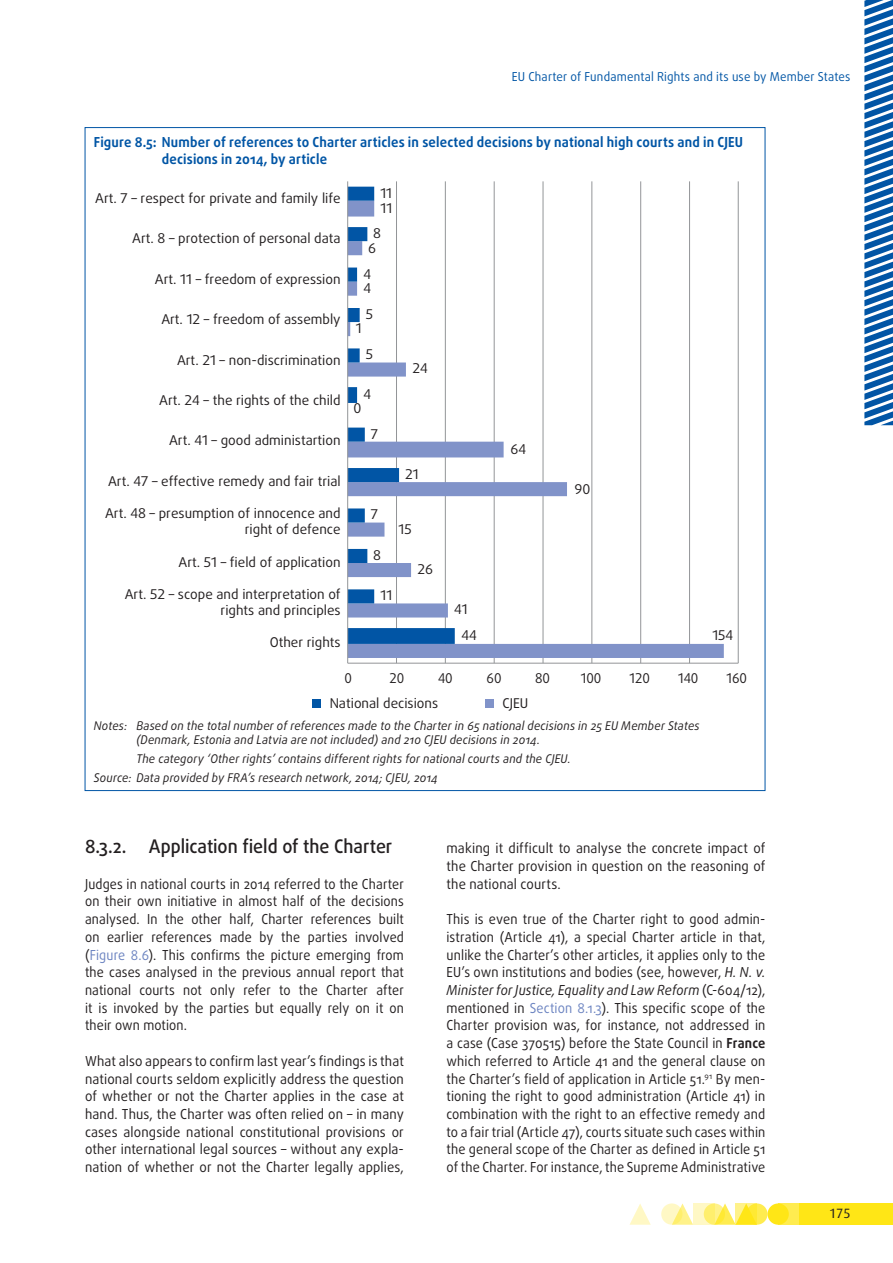
<style>
.page{position:relative;width:893px;height:1263px;background:#fff}
.page>*{position:absolute;margin:0;border:0;box-sizing:border-box;transform-origin:0 0}
.title_1_1_1{font:500 18.75px "Daxline Pro";color:#231f20;scale:.95 1}
.body{font:13.8px/17.7px "Daxline Pro";letter-spacing:.01em;color:#231f20;text-align:justify;scale:.93 1}
.body-2{font:13.8px/17.7px "Daxline Pro";letter-spacing:.01em;color:#231f20;text-align:justify;scale:.95 1}
.body-3{font:13.8px/17.7px "Daxline Pro";letter-spacing:.01em;color:#231f20;text-align:justify;scale:.92 1}
.figure_table{font:700 13.8px/16.5px "Daxline Pro";letter-spacing:.01em;color:#0155a5;scale:.95 1}
.t1{font:13.5px/16.2px "Daxline Pro";color:#231f20;text-align:right}
.t2{font:13.5px "Daxline Pro";color:#231f20;scale:.94 1}
.t3{font:13.5px "Dax";color:#231f20}
.t4{font:12.3px "Daxline Pro";letter-spacing:.015em;color:#0155a5;scale:.95 1}
.figure_note_source{font:italic 12px/14.4px "Daxline Pro";letter-spacing:.015em;color:#231f20;scale:.95 1}
.s1{color:#6c84c1}
.s2{font-style:italic}
.s3{font-weight:700}
</style>
<div class="page">
<div style="left:746px;top:1203px;width:21px;height:22px;background:#ffec50;border-radius:50%"></div>
<div style="left:778px;top:1203px;width:21px;height:22px;background:#ffec50"></div>
<div style="left:799px;top:1203px;width:94px;height:22px;background:#ffe616"></div>
<svg style="left:675px;top:1203px;width:18px;height:22px"></svg>
<svg style="left:629px;top:1204px;width:22px;height:21px"></svg>
<div style="left:767px;top:1203px;width:22px;height:22px;background:#ffe616;border-radius:50%"></div>
<svg style="left:718px;top:1203px;width:18px;height:22px"></svg>
<svg style="left:704px;top:1203px;width:21px;height:22px"></svg>
<svg style="left:661px;top:1203px;width:21px;height:22px"></svg>
<svg style="left:736px;top:1203px;width:21px;height:22px"></svg>
<svg style="left:693px;top:1203px;width:21px;height:22px"></svg>
<svg style="left:864px;top:0;width:29px;height:425px"></svg>
<hr style="left:396px;top:181px;width:1px;height:482px;background:#939598">
<hr style="left:445px;top:181px;width:1px;height:482px;background:#939598">
<hr style="left:494px;top:181px;width:1px;height:482px;background:#939598">
<hr style="left:543px;top:181px;width:1px;height:482px;background:#939598">
<hr style="left:592px;top:181px;width:1px;height:482px;background:#939598">
<hr style="left:640px;top:181px;width:1px;height:482px;background:#939598">
<hr style="left:689px;top:181px;width:1px;height:482px;background:#939598">
<hr style="left:738px;top:181px;width:1px;height:482px;background:#939598">
<svg style="left:348px;top:201px;width:376px;height:457px"></svg>
<svg style="left:348px;top:187px;width:107px;height:457px"></svg>
<hr style="left:348px;top:663px;width:390px;height:1px;background:#939598">
<hr style="left:347px;top:181px;width:1px;height:482px;background:#939598">
<div style="left:313px;top:700px;width:8px;height:8px;background:#0155a5"></div>
<div style="left:485px;top:700px;width:9px;height:8px;background:#8193c9"></div>
<p class="t4" style="left:512px;top:68px;width:358px">EU Charter of Fundamental Rights and its use by Member States</p>
<p class="figure_table" style="left:162px;top:134px;width:613px;text-indent:-68px">Figure 8.5: Number of references to Charter articles in selected decisions by national high courts and in CJEU decisions in 2014, by article</p>
<p class="t1" style="left:95px;top:190px;width:247px">Art. 7 – respect for private and family life</p>
<p class="t1" style="left:380px;top:185px;width:13px">11</p>
<p class="t1" style="left:380px;top:200px;width:13px">11</p>
<p class="t1" style="left:132px;top:230px;width:210px">Art. 8 – protection of personal data</p>
<p class="t1" style="left:373px;top:225px;width:9px">8</p>
<p class="t1" style="left:368px;top:240px;width:9px">6</p>
<p class="t1" style="left:155px;top:271px;width:187px">Art. 11 – freedom of expression</p>
<p class="t1" style="left:363px;top:266px;width:9px">4</p>
<p class="t1" style="left:363px;top:280px;width:9px">4</p>
<p class="t1" style="left:161px;top:311px;width:181px">Art. 12 – freedom of assembly</p>
<p class="t1" style="left:366px;top:306px;width:9px">5</p>
<p class="t1" style="left:356px;top:320px;width:7px">1</p>
<p class="t1" style="left:177px;top:352px;width:165px">Art. 21 – non-discrimination</p>
<p class="t1" style="left:366px;top:346px;width:9px">5</p>
<p class="t1" style="left:413px;top:360px;width:17px">24</p>
<p class="t1" style="left:159px;top:392px;width:183px">Art. 24 – the rights of the child</p>
<p class="t1" style="left:363px;top:386px;width:9px">4</p>
<p class="t1" style="left:354px;top:400px;width:9px">0</p>
<p class="t1" style="left:169px;top:432px;width:173px">Art. 41 – good administartion</p>
<p class="t1" style="left:371px;top:426px;width:9px">7</p>
<p class="t1" style="left:511px;top:441px;width:17px">64</p>
<p class="t1" style="left:108px;top:473px;width:234px">Art. 47 – effective remedy and fair trial</p>
<p class="t1" style="left:405px;top:466px;width:15px">21</p>
<p class="t1" style="left:574px;top:481px;width:17px">90</p>
<p class="t1" style="left:105px;top:505px;width:237px">Art. 48 – presumption of innocence and right of defence</p>
<p class="t1" style="left:371px;top:507px;width:9px">7</p>
<p class="t1" style="left:399px;top:521px;width:15px">15</p>
<p class="t1" style="left:179px;top:554px;width:164px">Art. 51 – field of application</p>
<p class="t1" style="left:373px;top:547px;width:9px">8</p>
<p class="t1" style="left:417px;top:561px;width:17px">26</p>
<p class="t1" style="left:125px;top:586px;width:217px">Art. 52 – scope and interpretation of rights and principles</p>
<p class="t1" style="left:380px;top:587px;width:13px">11</p>
<p class="t1" style="left:454px;top:601px;width:15px">41</p>
<p class="t1" style="left:270px;top:635px;width:72px">Other rights</p>
<p class="t1" style="left:462px;top:627px;width:17px">44</p>
<p class="t1" style="left:712px;top:627px;width:22px">154</p>
<p class="t2" style="left:345px;top:669px;width:9px">0</p>
<p class="t2" style="left:389px;top:669px;width:17px">20</p>
<p class="t2" style="left:438px;top:669px;width:17px">40</p>
<p class="t2" style="left:486px;top:669px;width:17px">60</p>
<p class="t2" style="left:535px;top:669px;width:17px">80</p>
<p class="t2" style="left:581px;top:669px;width:23px">100</p>
<p class="t2" style="left:629px;top:669px;width:23px">120</p>
<p class="t2" style="left:678px;top:669px;width:23px">140</p>
<p class="t2" style="left:726px;top:669px;width:23px">160</p>
<p class="t1" style="left:330px;top:695px;width:110px">National decisions</p>
<p class="t1" style="left:502px;top:695px;width:27px">CJEU</p>
<p class="figure_note_source" style="left:136px;top:718px;width:594px;text-indent:-43px">Notes: Based on the total number of references made to the Charter in 65 national decisions in 25 EU Member States (Denmark, Estonia and Latvia are not included) and 210 CJEU decisions in 2014.</p>
<p class="figure_note_source" style="left:136px;top:751px;width:459px">The category ‘Other rights’ contains different rights for national courts and the CJEU.</p>
<p class="figure_note_source" style="left:94px;top:770px;width:364px">Source: Data provided by FRA’s research network, 2014; CJEU, 2014</p>
<p class="title_1_1_1" style="left:85px;top:834px;width:42px">8.3.2.</p>
<p class="title_1_1_1" style="left:149px;top:834px;width:258px">Application field of the Charter</p>
<p class="body-3" style="left:85px;top:875px;width:348px">Judges in national courts in 2014 referred to the Charter on their own initiative in almost half of the decisions analysed. In the other half, Charter references built on earlier references made by the parties involved (<span class="s1">Figure 8.6</span>). This confirms the picture emerging from the cases analysed in the previous annual report that national courts not only refer to the Charter after it is invoked by the parties but equally rely on it on their own motion.</p>
<p class="body-2" style="left:85px;top:1052px;width:337px">What also appears to confirm last year’s findings is that national courts seldom explicitly address the question of whether or not the Charter applies in the case at hand. Thus, the Charter was often relied on – in many cases alongside national constitutional provisions or other international legal sources – without any expla&shy;nation of whether or not the Charter legally applies,</p>
<p class="body-2" style="left:446px;top:840px;width:337px">making it difficult to analyse the concrete impact of the Charter provision in question on the reasoning of the national courts.</p>
<p class="body" style="left:446px;top:910px;width:344px">This is even true of the Charter right to good admin&shy;istration (Article 41), a special Charter article in that, unlike the Charter’s other articles, it applies only to the EU’s own institutions and bodies (see, however, <span class="s2">H. N. v.<br>Minister for Justice, Equality and Law Reform</span> (C-604/12), mentioned in <span class="s1">Section 8.1.3</span>). This specific scope of the Charter provision was, for instance, not addressed in a case (Case 370515) before the State Council in <span class="s3">France </span>which referred to Article 41 and the general clause on the Charter’s field of application in Article 51.<sup>91</sup> By men&shy;tioning the right to good administration (Article 41) in combination with the right to an effective remedy and to a fair trial (Article 47), courts situate such cases within the general scope of the Charter as defined in Article 51 of the Charter. For instance, the Supreme Administrative</p>
<p class="t3" style="left:829px;top:1206px;width:23px">175</p>
</div>
